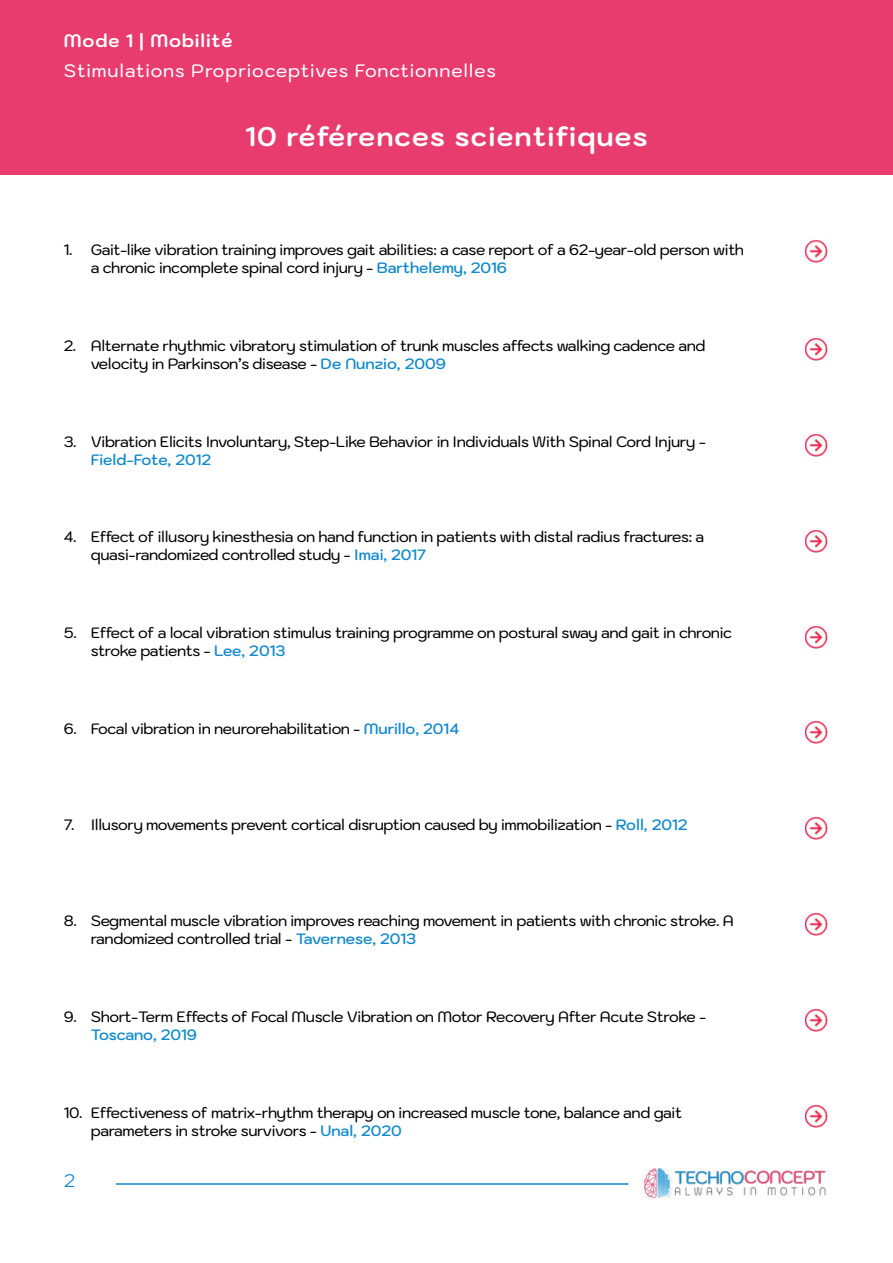
<style>
.page{position:relative;width:893px;height:1263px;background:#fff}
.page>*{position:absolute;margin:0;border:0;box-sizing:border-box;transform-origin:0 0}
.t1{font:700 27px "Kodchasan";letter-spacing:.05em;color:#fff}
.t2{font:18.15px "Kodchasan";color:#1889ca}
.t3{font:500 18px "Kodchasan";letter-spacing:.05em;color:#fff}
.t4{font:700 18px "Kodchasan";letter-spacing:.05em;color:#fff}
.t5{font:500 15px/18px "Kodchasan";letter-spacing:-.025em;color:#000}
.t6{font:600 15px "Kodchasan";color:#0f89cb}
.s1{font-weight:600;color:#0f89cb}
</style>
<div class="page">
<div style="left:0;top:0;width:893px;height:174px;background:#e83c6f"></div>
<img style="left:645px;top:1169px;width:181px;height:30px">
<hr style="left:116px;top:1183px;width:512px;height:2px;background:#0f89cb">
<img style="left:805px;top:240px;width:23px;height:23px">
<img style="left:805px;top:338px;width:23px;height:23px">
<img style="left:805px;top:817px;width:23px;height:23px">
<img style="left:805px;top:913px;width:23px;height:23px">
<img style="left:805px;top:1105px;width:23px;height:23px">
<img style="left:805px;top:1009px;width:23px;height:23px">
<img style="left:805px;top:721px;width:23px;height:23px">
<img style="left:805px;top:434px;width:23px;height:23px">
<img style="left:805px;top:530px;width:23px;height:23px">
<img style="left:805px;top:626px;width:23px;height:23px">
<p class="t4" style="left:64px;top:30px;width:170px">Mode 1 | Mobilité</p>
<p class="t3" style="left:64px;top:60px;width:434px">Stimulations Proprioceptives Fonctionnelles</p>
<h1 class="t1" style="left:245px;top:120px;width:404px">10 références scientifiques</h1>
<p class="t5" style="left:91px;top:241px;width:655px;text-indent:-27px">1. Gait-like vibration training improves gait abilities: a case report of a 62-year-old person with a chronic incomplete spinal cord injury - <span class="s1">Barthelemy, 2016</span></p>
<p class="t5" style="left:91px;top:336px;width:616px;text-indent:-27px">2. Alternate rhythmic vibratory stimulation of trunk muscles affects walking cadence and velocity in Parkinson’s disease - <span class="s1">De Nunzio, 2009</span></p>
<p class="t5" style="left:64px;top:432px;width:644px">3. Vibration Elicits Involuntary, Step-Like Behavior in Individuals With Spinal Cord Injury -</p>
<p class="t6" style="left:91px;top:451px;width:122px">Field-Fote, 2012</p>
<p class="t5" style="left:91px;top:528px;width:615px;text-indent:-27px">4. Effect of illusory kinesthesia on hand function in patients with distal radius fractures: a quasi-randomized controlled study - <span class="s1">Imai, 2017</span></p>
<p class="t5" style="left:91px;top:624px;width:643px;text-indent:-27px">5. Effect of a local vibration stimulus training programme on postural sway and gait in chronic stroke patients - <span class="s1">Lee, 2013</span></p>
<p class="t5" style="left:64px;top:720px;width:397px">6. Focal vibration in neurorehabilitation - <span class="s1">Murillo, 2014</span></p>
<p class="t5" style="left:64px;top:816px;width:625px">7. Illusory movements prevent cortical disruption caused by immobilization - <span class="s1">Roll, 2012</span></p>
<p class="t5" style="left:91px;top:912px;width:644px;text-indent:-27px">8. Segmental muscle vibration improves reaching movement in patients with chronic stroke. A randomized controlled trial - <span class="s1">Tavernese, 2013</span></p>
<p class="t5" style="left:64px;top:1008px;width:644px">9. Short-Term Effects of Focal Muscle Vibration on Motor Recovery After Acute Stroke -</p>
<p class="t6" style="left:91px;top:1026px;width:108px">Toscano, 2019</p>
<p class="t5" style="left:91px;top:1103px;width:593px;text-indent:-27px">10. Effectiveness of matrix-rhythm therapy on increased muscle tone, balance and gait parameters in stroke survivors - <span class="s1">Unal, 2020</span></p>
<p class="t2" style="left:64px;top:1170px;width:13px">2</p>
</div>
